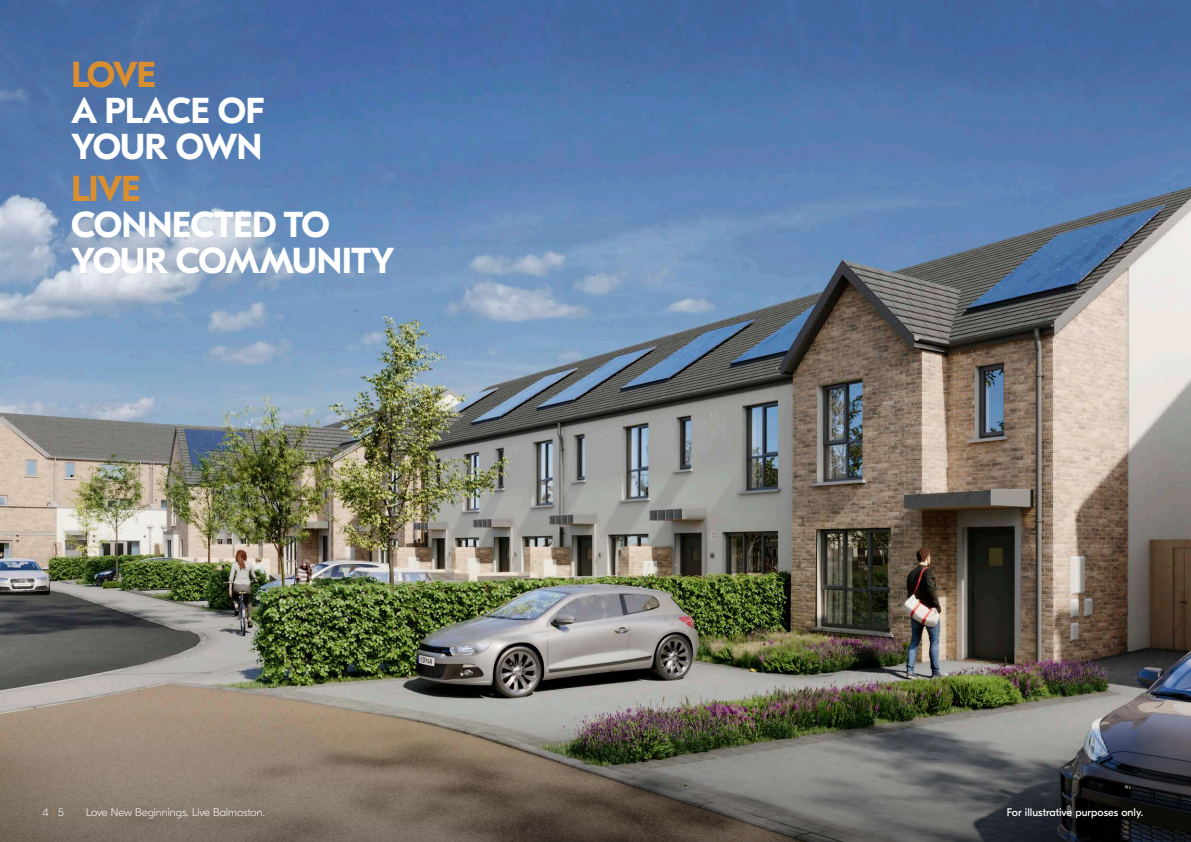
<style>
.page{position:relative;width:1191px;height:842px;background:#fff}
.page>*{position:absolute;margin:0;border:0;box-sizing:border-box;transform-origin:0 0}
.t1{font:700 36px/36px "GT Eesti Pro Text";letter-spacing:-.02em;color:#fff}
.t2{font:700 36px "GT Eesti Pro Text";letter-spacing:-.04em;color:#d98f2f}
.t3{font:100 11px "GT Eesti Pro Display";color:#fff}
.t4{font:11px "GT Eesti Pro Display";color:#fff}
.s1{color:#d98f2f}
</style>
<div class="page">
<img style="left:0;top:0;width:1191px;height:678px">
<img style="left:0;top:678px;width:1191px;height:164px">
<p class="t2" style="left:71px;top:55px;width:86px">LOVE</p>
<p class="t1" style="left:71px;top:93px;width:194px">A PLACE OF<br>YOUR OWN</p>
<p class="t2" style="left:71px;top:168px;width:71px">LIVE</p>
<p class="t1" style="left:71px;top:207px;width:325px">CONNECTED TO<br>YOUR COMMUNITY</p>
<p class="t3" style="left:43px;top:806px;width:23px">4 <span class="s1">|</span> 5</p>
<p class="t3" style="left:86px;top:806px;width:180px">Love New Beginnings. Live Balmoston.</p>
<p class="t4" style="left:1006px;top:806px;width:138px">For illustrative purposes only.</p>
</div>
